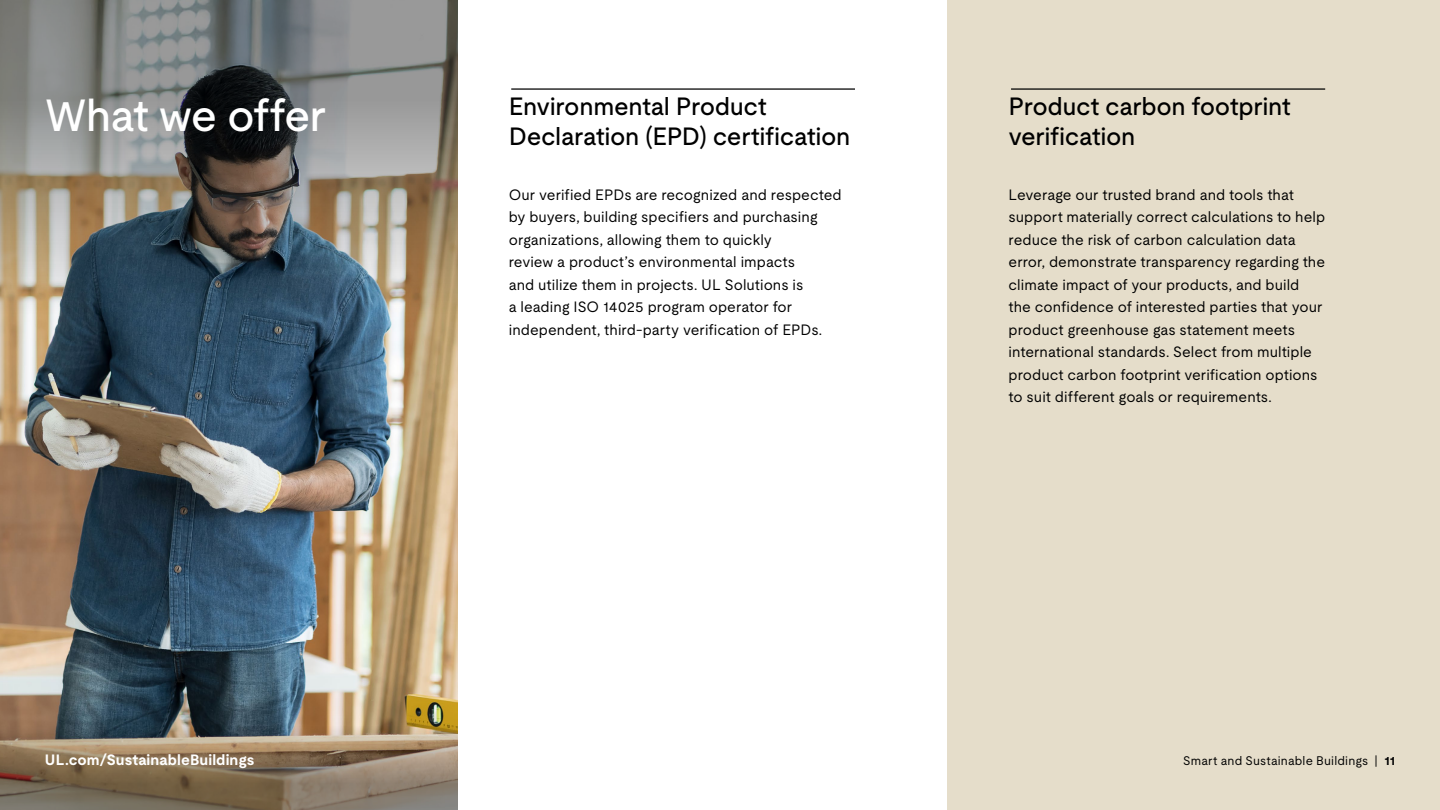
<style>
.page{position:relative;width:1440px;height:810px;background:#fff}
.page>*{position:absolute;margin:0;border:0;box-sizing:border-box;transform-origin:0 0}
.t1{font:500 45px "UL Moderat";letter-spacing:-.025em;color:#fff}
.t2{font:500 25px/30px "UL Moderat";letter-spacing:-.015em;color:#000}
.t3{font:15px/22.5px "UL Moderat";color:#000}
.t4{font:700 15px "UL Moderat";letter-spacing:.01em;color:#fff}
.t5{font:12.5px "UL Moderat";letter-spacing:.015em;color:#000}
.s1{font-weight:700}
</style>
<div class="page">
<div style="left:948px;top:0;width:492px;height:810px;background:#e5ddca"></div>
<img style="left:0;top:458px;width:458px;height:228px">
<img style="left:0;top:0;width:458px;height:458px">
<img style="left:0;top:686px;width:458px;height:124px">
<hr style="left:511px;top:88px;width:344px;height:2px;background:#000">
<hr style="left:1011px;top:88px;width:314px;height:2px;background:#000">
<h1 class="t1" style="left:45px;top:79px;width:283px">What we offer</h1>
<h2 class="t2" style="left:509px;top:90px;width:343px">Environmental Product<br>Declaration (EPD) certification</h2>
<p class="t3" style="left:509px;top:183px;width:334px">Our verified EPDs are recognized and respected by buyers, building specifiers and purchasing organizations, allowing them to quickly<br>review a product’s environmental impacts<br>and utilize them in projects. UL Solutions is<br>a leading ISO 14025 program operator for independent, third-party verification of EPDs.</p>
<h2 class="t2" style="left:1009px;top:90px;width:284px">Product carbon footprint verification</h2>
<p class="t3" style="left:1009px;top:183px;width:318px">Leverage our trusted brand and tools that support materially correct calculations to help reduce the risk of carbon calculation data error, demonstrate transparency regarding the climate impact of your products, and build the confidence of interested parties that your product greenhouse gas statement meets international standards. Select from multiple product carbon footprint verification options to suit different goals or requirements.</p>
<p class="t4" style="left:45px;top:748px;width:211px">UL.com/SustainableBuildings</p>
<p class="t5" style="left:1183px;top:751px;width:213px">Smart and Sustainable Buildings | <span class="s1">11</span></p>
</div>
